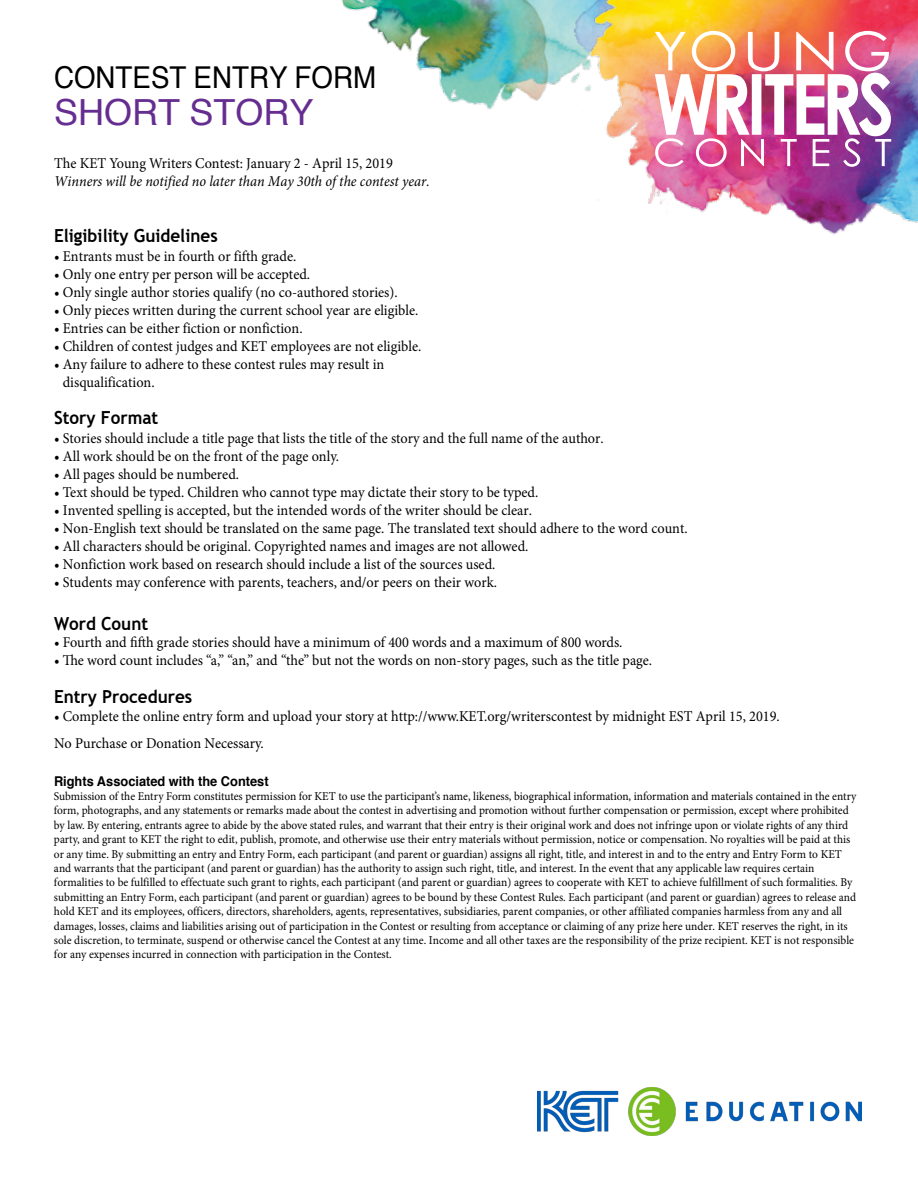
<style>
.page{position:relative;width:918px;height:1188px;background:#fff}
.page>*{position:absolute;margin:0;border:0;box-sizing:border-box;transform-origin:0 0}
.t1{font:36px "Helvetica";color:#662d91}
.t2{font:30.15px "Helvetica";color:#000;scale:.92 1}
.t3{font:700 18px "Trebuchet MS";color:#000;scale:.95 1}
.t4{font:15px/18px "Minion Pro";color:#000;scale:.95 1}
.t5{font:italic 15px "Minion Pro";color:#000;scale:.95 1}
.t6{font:700 13.5px "Helvetica";color:#000;scale:.95 1}
.t7{font:12px/14.4px "Minion Pro";color:#000;scale:.95 1}
</style>
<div class="page">
<img style="left:341px;top:0;width:212px;height:109px">
<img style="left:553px;top:0;width:365px;height:235px">
<img style="left:655px;top:31px;width:236px;height:136px">
<img style="left:538px;top:1088px;width:324px;height:47px">
<h2 class="t2" style="left:54px;top:54px;width:352px">CONTEST ENTRY FORM</h2>
<h1 class="t1" style="left:54px;top:84px;width:261px">SHORT STORY</h1>
<p class="t4" style="left:54px;top:154px;width:358px">The KET Young Writers Contest: January 2 - April 15, 2019</p>
<p class="t5" style="left:54px;top:171px;width:397px">Winners will be notified no later than May 30th of the contest year.</p>
<h3 class="t3" style="left:54px;top:225px;width:174px">Eligibility Guidelines</h3>
<p class="t4" style="left:54px;top:247px;width:257px">• Entrants must be in fourth or fifth grade.</p>
<p class="t4" style="left:54px;top:265px;width:271px">• Only one entry per person will be accepted.</p>
<p class="t4" style="left:54px;top:283px;width:363px">• Only single author stories qualify (no co-authored stories).</p>
<p class="t4" style="left:54px;top:301px;width:385px">• Only pieces written during the current school year are eligible.</p>
<p class="t4" style="left:54px;top:319px;width:263px">• Entries can be either fiction or nonfiction.</p>
<p class="t4" style="left:54px;top:337px;width:388px">• Children of contest judges and KET employees are not eligible.</p>
<p class="t4" style="left:63px;top:355px;width:340px;text-indent:-9px">• Any failure to adhere to these contest rules may result in disqualification.</p>
<h3 class="t3" style="left:54px;top:406px;width:111px">Story Format</h3>
<p class="t4" style="left:54px;top:429px;width:580px">• Stories should include a title page that lists the title of the story and the full name of the author.</p>
<p class="t4" style="left:54px;top:447px;width:302px">• All work should be on the front of the page only.</p>
<p class="t4" style="left:54px;top:465px;width:196px">• All pages should be numbered.</p>
<p class="t4" style="left:54px;top:483px;width:511px">• Text should be typed. Children who cannot type may dictate their story to be typed.</p>
<p class="t4" style="left:54px;top:501px;width:505px">• Invented spelling is accepted, but the intended words of the writer should be clear.</p>
<p class="t4" style="left:54px;top:519px;width:668px">• Non-English text should be translated on the same page. The translated text should adhere to the word count.</p>
<p class="t4" style="left:54px;top:537px;width:501px">• All characters should be original. Copyrighted names and images are not allowed.</p>
<p class="t4" style="left:54px;top:555px;width:466px">• Nonfiction work based on research should include a list of the sources used.</p>
<p class="t4" style="left:54px;top:573px;width:468px">• Students may conference with parents, teachers, and/or peers on their work.</p>
<h3 class="t3" style="left:54px;top:612px;width:101px">Word Count</h3>
<p class="t4" style="left:54px;top:633px;width:600px">• Fourth and fifth grade stories should have a minimum of 400 words and a maximum of 800 words.</p>
<p class="t4" style="left:54px;top:651px;width:631px">• The word count includes “a,” “an,” and “the” but not the words on non-story pages, such as the title page.</p>
<h3 class="t3" style="left:54px;top:686px;width:147px">Entry Procedures</h3>
<p class="t4" style="left:54px;top:702px;width:765px;line-height:27px">• Complete the online entry form and upload your story at http://www.KET.org/writerscontest by midnight EST April 15, 2019.<br>No Purchase or Donation Necessary.</p>
<p class="t6" style="left:54px;top:770px;width:228px">Rights Associated with the Contest</p>
<p class="t7" style="left:54px;top:789px;width:846px">Submission of the Entry Form constitutes permission for KET to use the participant’s name, likeness, biographical information, information and materials contained in the entry form, photographs, and any statements or remarks made about the contest in advertising and promotion without further compensation or permission, except where prohibited by law. By entering, entrants agree to abide by the above stated rules, and warrant that their entry is their original work and does not infringe upon or violate rights of any third party, and grant to KET the right to edit, publish, promote, and otherwise use their entry materials without permission, notice or compensation. No royalties will be paid at this or any time. By submitting an entry and Entry Form, each participant (and parent or guardian) assigns all right, title, and interest in and to the entry and Entry Form to KET and warrants that the participant (and parent or guardian) has the authority to assign such right, title, and interest. In the event that any applicable law requires certain formalities to be fulfilled to effectuate such grant to rights, each participant (and parent or guardian) agrees to cooperate with KET to achieve fulfillment of such formalities. By submitting an Entry Form, each participant (and parent or guardian) agrees to be bound by these Contest Rules. Each participant (and parent or guardian) agrees to release and hold KET and its employees, officers, directors, shareholders, agents, representatives, subsidiaries, parent companies, or other affiliated companies harmless from any and all damages, losses, claims and liabilities arising out of participation in the Contest or resulting from acceptance or claiming of any prize here under. KET reserves the right, in its sole discretion, to terminate, suspend or otherwise cancel the Contest at any time. Income and all other taxes are the responsibility of the prize recipient. KET is not responsible for any expenses incurred in connection with participation in the Contest.</p>
</div>
